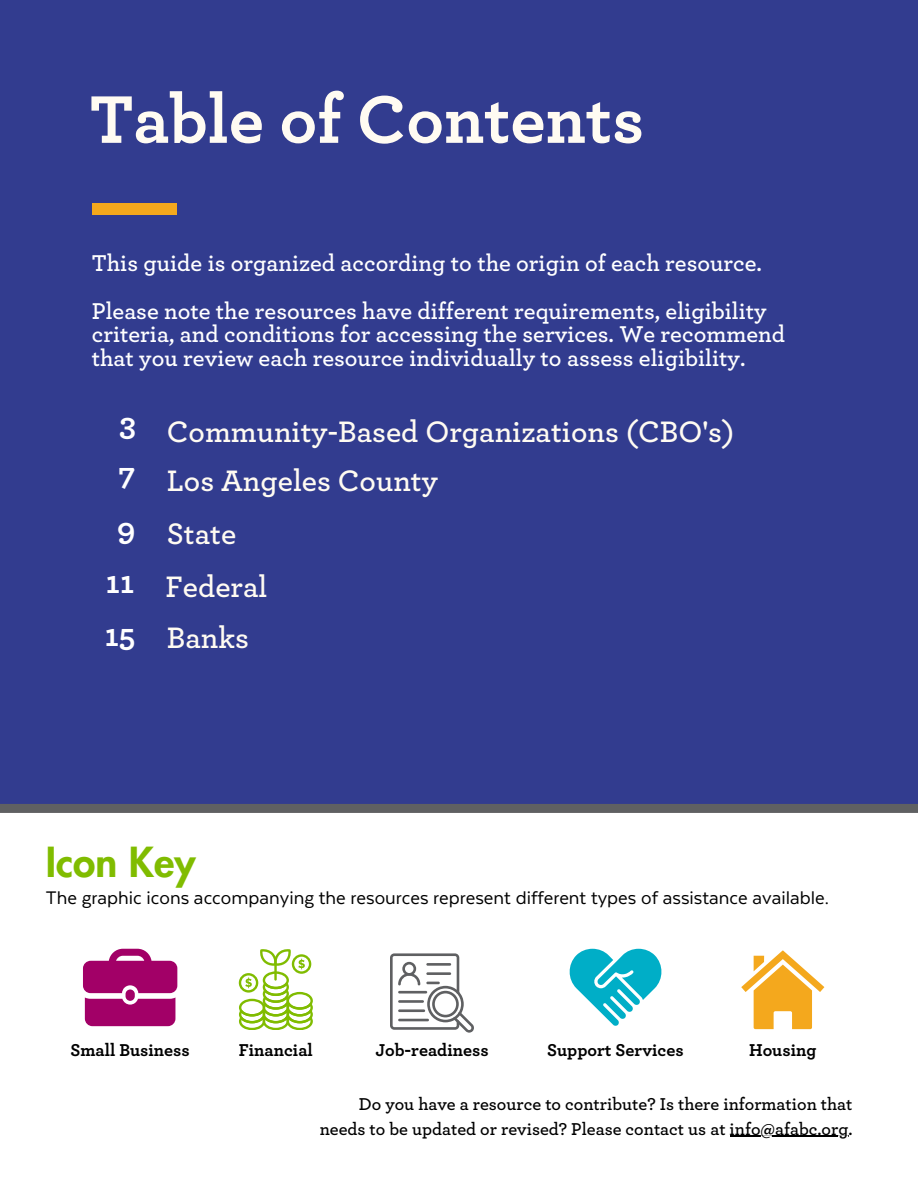
<style>
.page{position:relative;width:918px;height:1188px;background:#fff}
.page>*{position:absolute;margin:0;border:0;box-sizing:border-box;transform-origin:0 0}
.t1{font:700 70.5px "Archer Pro";color:#fffbf2}
.t2{font:800 40.5px "Futura LT Pro";color:#80bc00}
.t3{font:700 32.4px "Archer Pro";color:#fff}
.t4{font:600 31.05px "Archer Pro";color:#fffbf2}
.t5{font:600 24px/23.7px "Archer Pro";color:#fff}
.t6{font:21px "Texta";color:#000}
.t7{font:600 18px "Archer Pro";color:#000}
.t8{font:700 18px "Archer Pro";color:#000}
</style>
<div class="page">
<div style="left:0;top:0;width:918px;height:808px;background:#323c8f"></div>
<div style="left:0;top:804px;width:918px;height:9px;background:#5f6062"></div>
<svg style="left:83px;top:949px;width:94px;height:77px"></svg>
<svg style="left:239px;top:949px;width:74px;height:81px"></svg>
<svg style="left:569px;top:949px;width:93px;height:77px"></svg>
<svg style="left:390px;top:953px;width:84px;height:79px"></svg>
<svg style="left:741px;top:950px;width:83px;height:79px"></svg>
<hr style="left:730px;top:1136px;width:118px;height:1px;background:#000">
<div style="left:92px;top:204px;width:84px;height:11px;background:#f4a81d"></div>
<p class="t1" style="left:90px;top:86px;width:556px">Table of Contents</p>
<p class="t5" style="left:92px;top:252px;width:672px">This guide is organized according to the origin of each resource.</p>
<p class="t5" style="left:92px;top:300px;width:695px">Please note the resources have different requirements, eligibility criteria, and conditions for accessing the services. We recommend that you review each resource individually to assess eligibility.</p>
<p class="t3" style="left:119px;top:409px;width:18px">3</p>
<p class="t3" style="left:118px;top:459px;width:19px">7</p>
<p class="t3" style="left:117px;top:514px;width:20px">9</p>
<p class="t3" style="left:106px;top:567px;width:30px">11</p>
<p class="t3" style="left:105px;top:620px;width:32px">15</p>
<p class="t4" style="left:167px;top:417px;width:569px">Community-Based Organizations (CBO's)</p>
<p class="t4" style="left:167px;top:466px;width:273px">Los Angeles County</p>
<p class="t4" style="left:167px;top:519px;width:71px">State</p>
<p class="t4" style="left:165px;top:572px;width:104px">Federal</p>
<p class="t4" style="left:167px;top:623px;width:84px">Banks</p>
<p class="t2" style="left:46px;top:843px;width:151px">Icon Key</p>
<p class="t6" style="left:46px;top:882px;width:785px">The graphic icons accompanying the resources represent different types of assistance available.</p>
<p class="t8" style="left:71px;top:1042px;width:121px">Small Business</p>
<p class="t8" style="left:375px;top:1042px;width:115px">Job-readiness</p>
<p class="t8" style="left:547px;top:1042px;width:138px">Support Services</p>
<p class="t8" style="left:749px;top:1042px;width:69px">Housing</p>
<p class="t7" style="left:359px;top:1096px;width:495px">Do you have a resource to contribute? Is there information that</p>
<p class="t7" style="left:320px;top:1120px;width:534px">needs to be updated or revised? Please contact us at info@afabc.org.</p>
<p class="t8" style="left:239px;top:1042px;width:76px">Financial</p>
</div>
